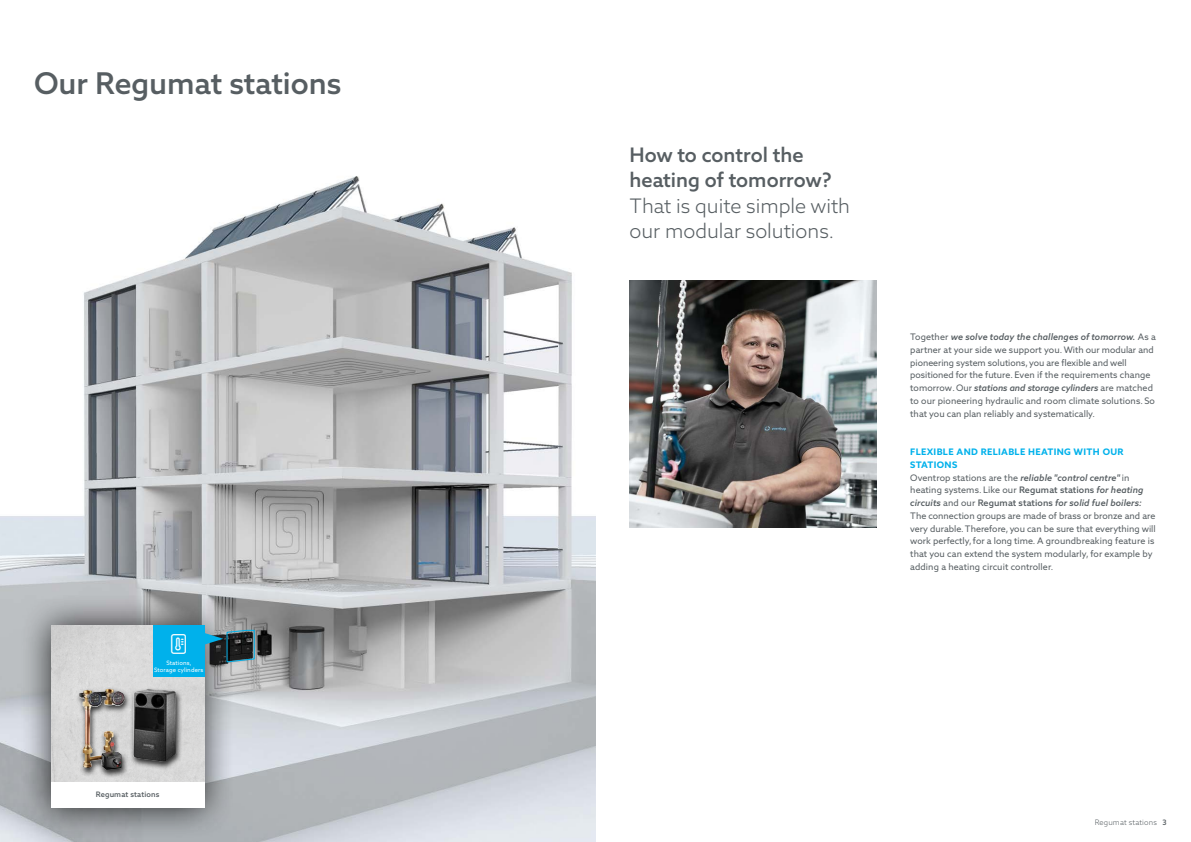
<style>
.page{position:relative;width:1191px;height:842px;background:#fff}
.page>*{position:absolute;margin:0;border:0;box-sizing:border-box;transform-origin:0 0}
.t1{font:500 30px "Azo Sans 2";color:#575e62}
.t2{font:300 20px/25.5px "Azo Sans 2";color:#575e62}
.t3{font:500 20px/25.5px "Azo Sans 2";color:#575e62}
.t4{font:9px/12.8px "Azo Sans 2";letter-spacing:.005em;color:#575e62}
.t5{font:300 7.5px "Azo Sans 2";letter-spacing:.02em;color:#575e62}
.t6{font:500 7.5px "Azo Sans 2";letter-spacing:.02em;color:#575e62}
.t7{font:6px/7.1px "Azo Sans 2";letter-spacing:.02em;color:#fff;text-align:center}
.s1{font-weight:500;font-style:italic}
.s2{font-weight:700;color:#00b1eb}
.s3{font-weight:500}
</style>
<div class="page">
<img style="left:0;top:176px;width:595px;height:666px">
<div style="left:19px;top:593px;width:217px;height:247px;background:#000;opacity:.8"></div>
<img style="left:51px;top:625px;width:153px;height:157px">
<div style="left:51px;top:782px;width:153px;height:26px;background:#fff"></div>
<svg style="left:204px;top:629px;width:51px;height:34px;background:#375059"></svg>
<div style="left:153px;top:625px;width:51px;height:51px;background:#00b1eb"></div>
<img style="left:629px;top:281px;width:247px;height:246px">
<div style="left:75px;top:687px;width:108px;height:91px;background:#000;opacity:.8"></div>
<img style="left:79px;top:689px;width:28px;height:77px">
<h1 class="t1" style="left:34px;top:65px;width:309px">Our Regumat stations</h1>
<p class="t7" style="left:154px;top:659px;width:51px">Stations,<br>Storage cylinders</p>
<p class="t6" style="left:96px;top:789px;width:65px">Regumat stations</p>
<h2 class="t3" style="left:629px;top:142px;width:204px">How to control the heating of tomorrow?</h2>
<h2 class="t2" style="left:629px;top:193px;width:222px">That is quite simple with our modular solutions.</h2>
<p class="t4" style="left:910px;top:331px;width:247px">Together <span class="s1">we solve today the challenges of tomorrow.</span> As a partner at your side we support you. With our modular and pioneering system solutions, you are flexible and well positioned for the future. Even if the requirements change tomorrow. Our <span class="s1">stations and storage cylinders</span> are matched to our pioneering hydraulic and room climate solutions. So that you can plan reliably and systematically.</p>
<p class="t4" style="left:910px;top:445px;width:247px"><span class="s2">FLEXIBLE AND RELIABLE HEATING WITH OUR STATIONS<br></span>Oventrop stations are the <span class="s1">reliable "control centre"</span> in heating systems. Like our <span class="s3">Regumat stations</span> <span class="s1">for heating circuits</span> and our <span class="s3">Regumat stations</span> <span class="s1">for solid fuel boilers:<br></span>The connection groups are made of brass or bronze and are very durable. Therefore, you can be sure that everything will work perfectly, for a long time. A groundbreaking feature is that you can extend the system modularly, for example by adding a heating circuit controller.</p>
<p class="t5" style="left:1094px;top:818px;width:74px">Regumat stations <span class="s3">3</span></p>
</div>
